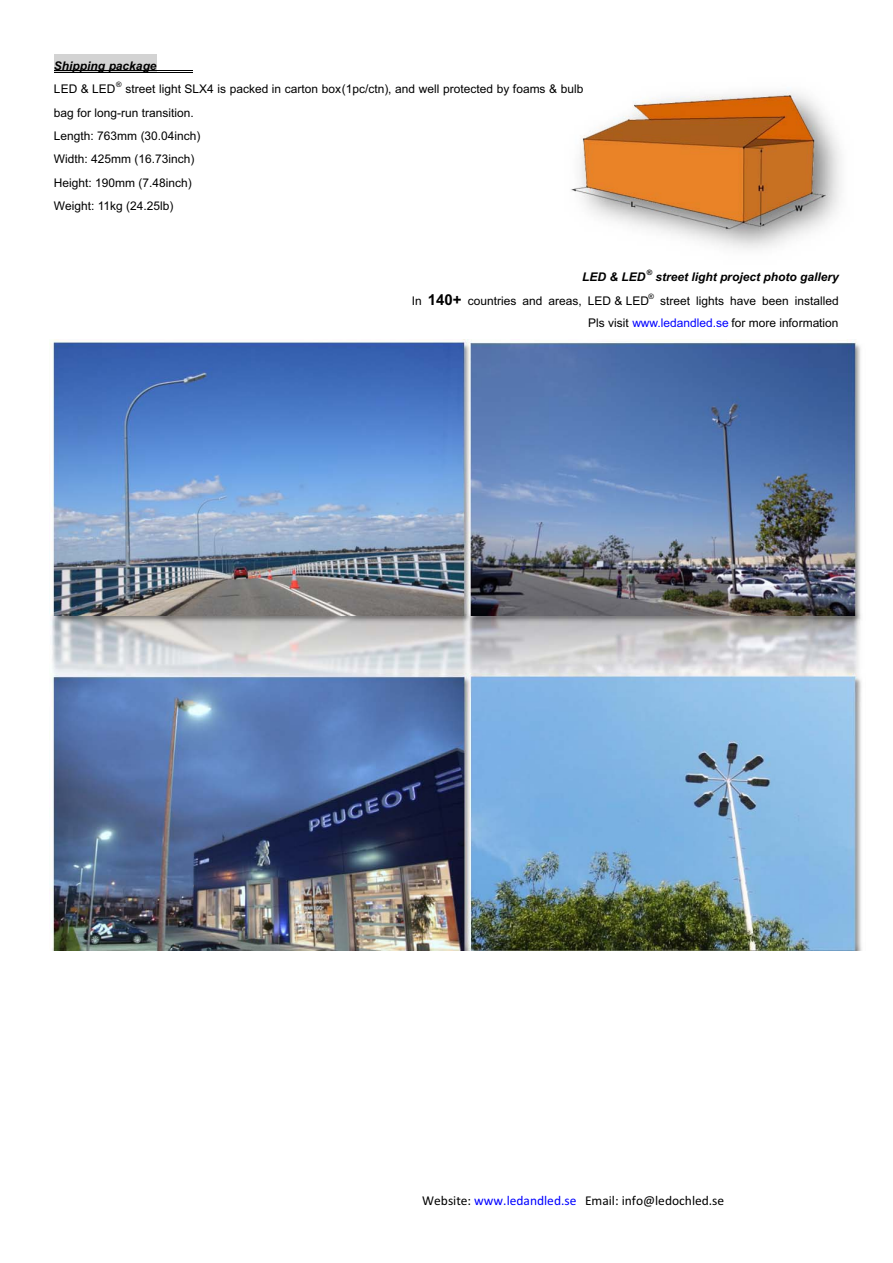
<style>
.page{position:relative;width:893px;height:1263px;background:#fff}
.page>*{position:absolute;margin:0;border:0;box-sizing:border-box;transform-origin:0 0}
.t1{font:13.5px "Calibri";color:#000}
.t2{font:12px/23.4px "Arial";color:#000}
.t3{font:italic 700 12px "Arial";color:#000}
.t4{font:7.5px "Arial";color:#000}
.t5{font:italic 700 7.5px "Arial";color:#000}
.s1{font-weight:700;font-size:15px}
.s2{color:#00f}
</style>
<div class="page">
<img style="left:571px;top:88px;width:270px;height:162px">
<div style="left:54px;top:54px;width:103px;height:19px;background:#d3d3d3"></div>
<hr style="left:54px;top:70px;width:139px;height:1px;background:#000">
<hr style="left:54px;top:72px;width:139px;height:1px;background:#000">
<img style="left:50px;top:340px;width:811px;height:334px">
<img style="left:51px;top:674px;width:811px;height:277px">
<p class="t3" style="left:54px;top:61px;width:104px">Shipping package</p>
<p class="t2" style="left:54px;top:79px;width:63px">LED &amp; LED</p>
<p class="t4" style="left:116px;top:82px;width:7px">®</p>
<p class="t2" style="left:54px;top:79px;width:531px;text-indent:71px">street light SLX4 is packed in carton box (1pc/ctn), and well protected by foams &amp; bulb bag for long-run transition.<br>Length: 763mm (30.04inch)<br>Width: 425mm (16.73inch)<br>Height: 190mm (7.48inch)<br>Weight: 11kg (24.25lb)</p>
<p class="t3" style="left:582px;top:272px;width:65px">LED &amp; LED</p>
<p class="t5" style="left:646px;top:269px;width:7px">®</p>
<p class="t3" style="left:655px;top:272px;width:185px">street light project photo gallery</p>
<p class="t2" style="left:412px;top:290px;width:239px">In <span class="s1">140+</span> countries and areas, LED &amp; LED</p>
<p class="t4" style="left:648px;top:294px;width:7px">®</p>
<p class="t2" style="left:588px;top:291px;width:252px;line-height:22px;text-align:right">street lights have been installed<br>Pls visit <span class="s2">www.ledandled.se</span> for more information</p>
<p class="t1" style="left:422px;top:1193px;width:304px">Website: <span class="s2">www.ledandled.se</span> Email: info@ledochled.se</p>
</div>
